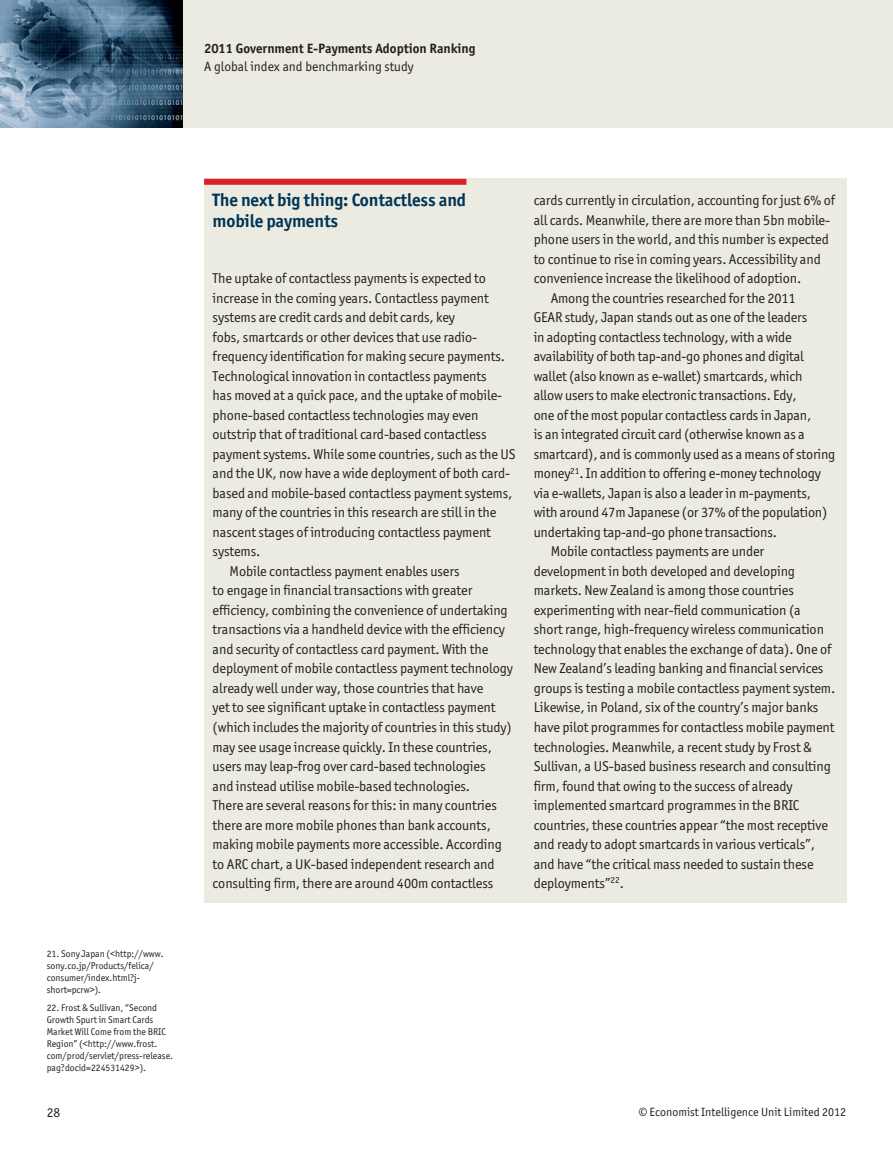
<style>
.page{position:relative;width:893px;height:1149px;background:#fff}
.page>*{position:absolute;margin:0;border:0;box-sizing:border-box;transform-origin:0 0}
.t1{font:700 18px/21px "Officina San ITC";letter-spacing:-.005em;color:#003556}
.t2{font:14.25px "Officina San ITC";letter-spacing:-.005em;color:#231f20}
.t3{font:700 13.5px "Officina San ITC";color:#231f20}
.t4{font:13.5px "Officina San ITC";color:#231f20}
.t5{font:12px "Officina San ITC";color:#231f20}
.t6{font:9.75px/12px "Officina San ITC";color:#231f20}
</style>
<div class="page">
<div style="left:0;top:0;width:893px;height:128px;background:#ecebe1"></div>
<img style="left:0;top:0;width:183px;height:128px">
<div style="left:204px;top:179px;width:642px;height:723px;background:#ecebe1"></div>
<div style="left:204px;top:179px;width:262px;height:6px;background:#da2028"></div>
<p class="t3" style="left:204px;top:42px;width:273px">2011 Government E-Payments Adoption Ranking</p>
<p class="t4" style="left:204px;top:60px;width:211px">A global index and benchmarking study</p>
<p class="t6" style="left:47px;top:947px;width:118px">21. Sony Japan (&lt;http://www. sony.co.jp/Products/felica/ consumer/index.html?j&shy;short=pcrw&gt;).</p>
<p class="t6" style="left:47px;top:1001px;width:128px">22. Frost &amp; Sullivan, “Second<br>Growth Spurt in Smart Cards<br>Market Will Come from the BRIC<br>Region” (&lt;http://www.frost. com/prod/servlet/press-release. pag?docid=224531429&gt;).</p>
<p class="t4" style="left:47px;top:1105px;width:15px">28</p>
<p class="t1" style="left:213px;top:190px;width:255px">The next big thing: Contactless and mobile payments</p>
<p class="t2" style="left:213px;top:271px;width:275px">The uptake of contactless payments is expected to</p>
<p class="t2" style="left:213px;top:290px;width:278px">increase in the coming years. Contactless payment</p>
<p class="t2" style="left:213px;top:310px;width:244px">systems are credit cards and debit cards, key</p>
<p class="t2" style="left:213px;top:329px;width:266px">fobs, smartcards or other devices that use radio-</p>
<p class="t2" style="left:213px;top:349px;width:294px">frequency identification for making secure payments.</p>
<p class="t2" style="left:213px;top:368px;width:276px">Technological innovation in contactless payments</p>
<p class="t2" style="left:213px;top:388px;width:291px">has moved at a quick pace, and the uptake of mobile-</p>
<p class="t2" style="left:213px;top:407px;width:267px">phone-based contactless technologies may even</p>
<p class="t2" style="left:213px;top:427px;width:275px">outstrip that of traditional card-based contactless</p>
<p class="t2" style="left:213px;top:446px;width:305px">payment systems. While some countries, such as the US</p>
<p class="t2" style="left:213px;top:466px;width:299px">and the UK, now have a wide deployment of both card-</p>
<p class="t2" style="left:213px;top:485px;width:301px">based and mobile-based contactless payment systems,</p>
<p class="t2" style="left:213px;top:505px;width:285px">many of the countries in this research are still in the</p>
<p class="t2" style="left:213px;top:524px;width:280px">nascent stages of introducing contactless payment</p>
<p class="t2" style="left:213px;top:544px;width:49px">systems.</p>
<p class="t2" style="left:230px;top:563px;width:231px">Mobile contactless payment enables users</p>
<p class="t2" style="left:213px;top:583px;width:261px">to engage in financial transactions with greater</p>
<p class="t2" style="left:213px;top:602px;width:297px">efficiency, combining the convenience of undertaking</p>
<p class="t2" style="left:213px;top:622px;width:294px">transactions via a handheld device with the efficiency</p>
<p class="t2" style="left:213px;top:641px;width:277px">and security of contactless card payment. With the</p>
<p class="t2" style="left:213px;top:661px;width:302px">deployment of mobile contactless payment technology</p>
<p class="t2" style="left:213px;top:680px;width:272px">already well under way, those countries that have</p>
<p class="t2" style="left:213px;top:700px;width:284px">yet to see significant uptake in contactless payment</p>
<p class="t2" style="left:213px;top:719px;width:301px">(which includes the majority of countries in this study)</p>
<p class="t2" style="left:213px;top:739px;width:281px">may see usage increase quickly. In these countries,</p>
<p class="t2" style="left:213px;top:758px;width:274px">users may leap-frog over card-based technologies</p>
<p class="t2" style="left:213px;top:778px;width:259px">and instead utilise mobile-based technologies.</p>
<p class="t2" style="left:213px;top:797px;width:286px">There are several reasons for this: in many countries</p>
<p class="t2" style="left:213px;top:817px;width:280px">there are more mobile phones than bank accounts,</p>
<p class="t2" style="left:213px;top:836px;width:291px">making mobile payments more accessible. According</p>
<p class="t2" style="left:213px;top:856px;width:284px">to ARC chart, a UK-based independent research and</p>
<p class="t2" style="left:213px;top:875px;width:282px">consulting firm, there are around 400m contactless</p>
<p class="t2" style="left:534px;top:193px;width:303px">cards currently in circulation, accounting for just 6% of</p>
<p class="t2" style="left:534px;top:212px;width:298px">all cards. Meanwhile, there are more than 5bn mobile-</p>
<p class="t2" style="left:534px;top:232px;width:297px">phone users in the world, and this number is expected</p>
<p class="t2" style="left:534px;top:251px;width:289px">to continue to rise in coming years. Accessibility and</p>
<p class="t2" style="left:534px;top:271px;width:269px">convenience increase the likelihood of adoption.</p>
<p class="t2" style="left:551px;top:290px;width:246px">Among the countries researched for the 2011</p>
<p class="t2" style="left:534px;top:310px;width:275px">GEAR study, Japan stands out as one of the leaders</p>
<p class="t2" style="left:534px;top:329px;width:260px">in adopting contactless technology, with a wide</p>
<p class="t2" style="left:534px;top:349px;width:272px">availability of both tap-and-go phones and digital</p>
<p class="t2" style="left:534px;top:368px;width:270px">wallet (also known as e-wallet) smartcards, which</p>
<p class="t2" style="left:534px;top:388px;width:265px">allow users to make electronic transactions. Edy,</p>
<p class="t2" style="left:534px;top:407px;width:279px">one of the most popular contactless cards in Japan,</p>
<p class="t2" style="left:534px;top:427px;width:273px">is an integrated circuit card (otherwise known as a</p>
<p class="t2" style="left:534px;top:446px;width:303px">smartcard), and is commonly used as a means of storing</p>
<p class="t2" style="left:534px;top:466px;width:289px">money<sup>21</sup>. In addition to offering e-money technology</p>
<p class="t2" style="left:534px;top:485px;width:279px">via e-wallets, Japan is also a leader in m-payments,</p>
<p class="t2" style="left:534px;top:505px;width:295px">with around 47m Japanese (or 37% of the population)</p>
<p class="t2" style="left:534px;top:524px;width:245px">undertaking tap-and-go phone transactions.</p>
<p class="t2" style="left:551px;top:544px;width:215px">Mobile contactless payments are under</p>
<p class="t2" style="left:534px;top:563px;width:263px">development in both developed and developing</p>
<p class="t2" style="left:534px;top:583px;width:262px">markets. New Zealand is among those countries</p>
<p class="t2" style="left:534px;top:602px;width:269px">experimenting with near-field communication (a</p>
<p class="t2" style="left:534px;top:622px;width:292px">short range, high-frequency wireless communication</p>
<p class="t2" style="left:534px;top:641px;width:299px">technology that enables the exchange of data). One of</p>
<p class="t2" style="left:534px;top:661px;width:291px">New Zealand’s leading banking and financial services</p>
<p class="t2" style="left:534px;top:680px;width:303px">groups is testing a mobile contactless payment system.</p>
<p class="t2" style="left:534px;top:700px;width:286px">Likewise, in Poland, six of the country’s major banks</p>
<p class="t2" style="left:534px;top:719px;width:302px">have pilot programmes for contactless mobile payment</p>
<p class="t2" style="left:534px;top:739px;width:280px">technologies. Meanwhile, a recent study by Frost &amp;</p>
<p class="t2" style="left:534px;top:758px;width:299px">Sullivan, a US-based business research and consulting</p>
<p class="t2" style="left:534px;top:778px;width:261px">firm, found that owing to the success of already</p>
<p class="t2" style="left:534px;top:797px;width:267px">implemented smartcard programmes in the BRIC</p>
<p class="t2" style="left:534px;top:817px;width:296px">countries, these countries appear “the most receptive</p>
<p class="t2" style="left:534px;top:836px;width:283px">and ready to adopt smartcards in various verticals”,</p>
<p class="t2" style="left:534px;top:856px;width:282px">and have “the critical mass needed to sustain these</p>
<p class="t2" style="left:534px;top:875px;width:92px">deployments”<sup>22</sup>.</p>
<p class="t5" style="left:639px;top:1105px;width:209px">© Economist Intelligence Unit Limited 2012</p>
</div>
